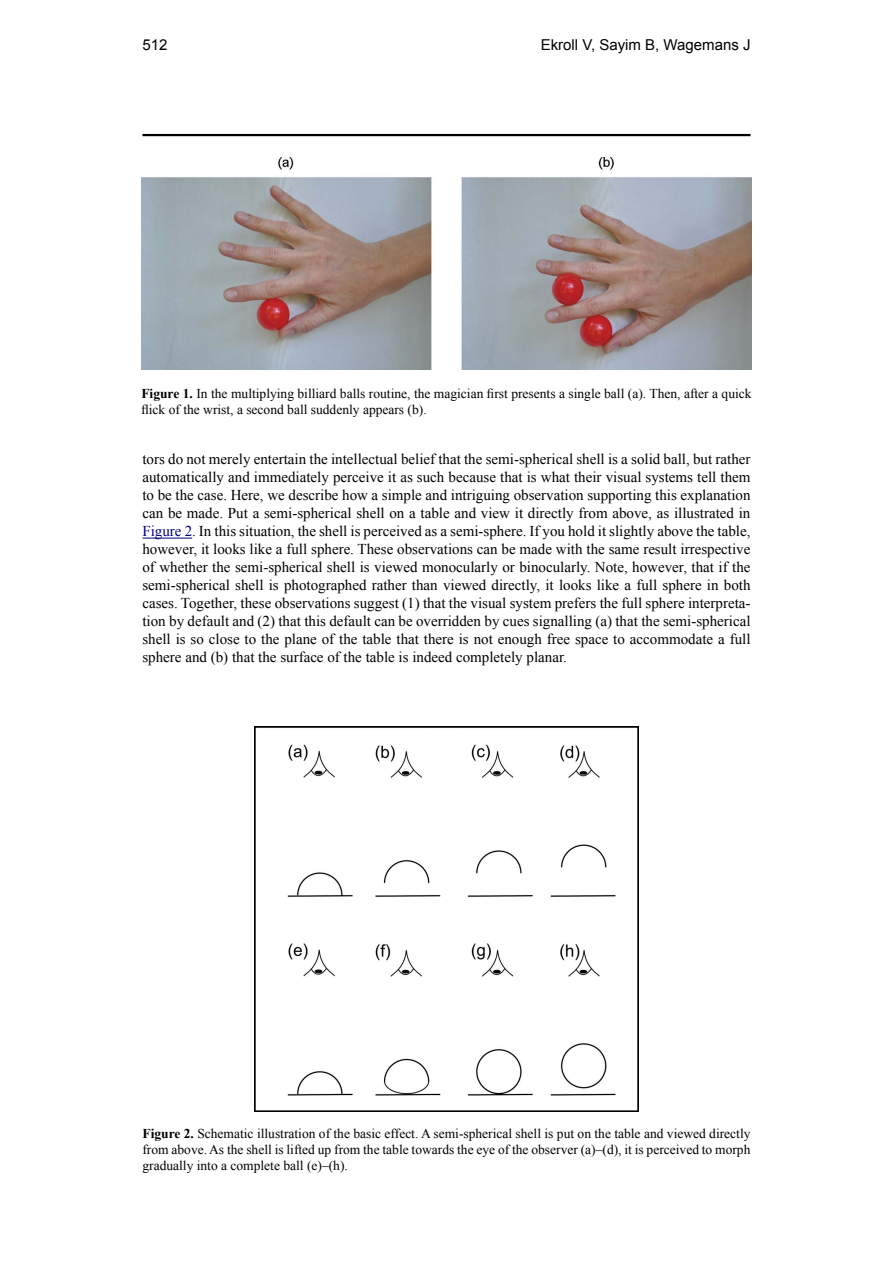
<style>
.page{position:relative;width:893px;height:1263px;background:#fff}
.page>*{position:absolute;margin:0;border:0;box-sizing:border-box;transform-origin:0 0}
.t1{font:15px/18px "Times New Roman";color:#000;text-align:justify}
.t2{font:15px "Arial";color:#000}
.t3{font:13.5px/15.8px "Times New Roman";color:#000}
.s1{font-weight:700}
.s2{color:#000080}
</style>
<div class="page">
<hr style="left:142px;top:134px;width:608px;height:2px;background:#000">
<hr style="left:142px;top:538px;width:50px;height:1px;background:#000080">
<img style="left:141px;top:157px;width:611px;height:213px">
<img style="left:254px;top:727px;width:385px;height:384px">
<p class="t2" style="left:142px;top:35px;width:27px">512</p>
<p class="t2" style="left:541px;top:35px;width:211px">Ekroll V, Sayim B, Wagemans J</p>
<p class="t3" style="left:141px;top:385px;width:612px"><span class="s1">Figure 1.</span> In the multiplying billiard balls routine, the magician first presents a single ball (a). Then, after a quick flick of the wrist, a second ball suddenly appears (b).</p>
<p class="t1" style="left:142px;top:450px;width:610px">tors do not merely entertain the intellectual belief that the semi-spherical shell is a solid ball, but rather automatically and immediately perceive it as such because that is what their visual systems tell them to be the case. Here, we describe how a simple and intriguing observation supporting this explanation can be made. Put a semi-spherical shell on a table and view it directly from above, as illustrated in <span class="s2">Figure 2</span>. In this situation, the shell is perceived as a semi-sphere. If you hold it slightly above the table, however, it looks like a full sphere. These observations can be made with the same result irrespective of whether the semi-spherical shell is viewed monocularly or binocularly. Note, however, that if the semi-spherical shell is photographed rather than viewed directly, it looks like a full sphere in both cases. Together, these observations suggest (1) that the visual system prefers the full sphere interpreta&shy;tion by default and (2) that this default can be overridden by cues signalling (a) that the semi-spherical shell is so close to the plane of the table that there is not enough free space to accommodate a full sphere and (b) that the surface of the table is indeed completely planar.</p>
<p class="t3" style="left:142px;top:1125px;width:610px;text-align:justify"><span class="s1">Figure 2.</span> Schematic illustration of the basic effect. A semi-spherical shell is put on the table and viewed directly from above. As the shell is lifted up from the table towards the eye of the observer (a)–(d), it is perceived to morph gradually into a complete ball (e)–(h).</p>
</div>
